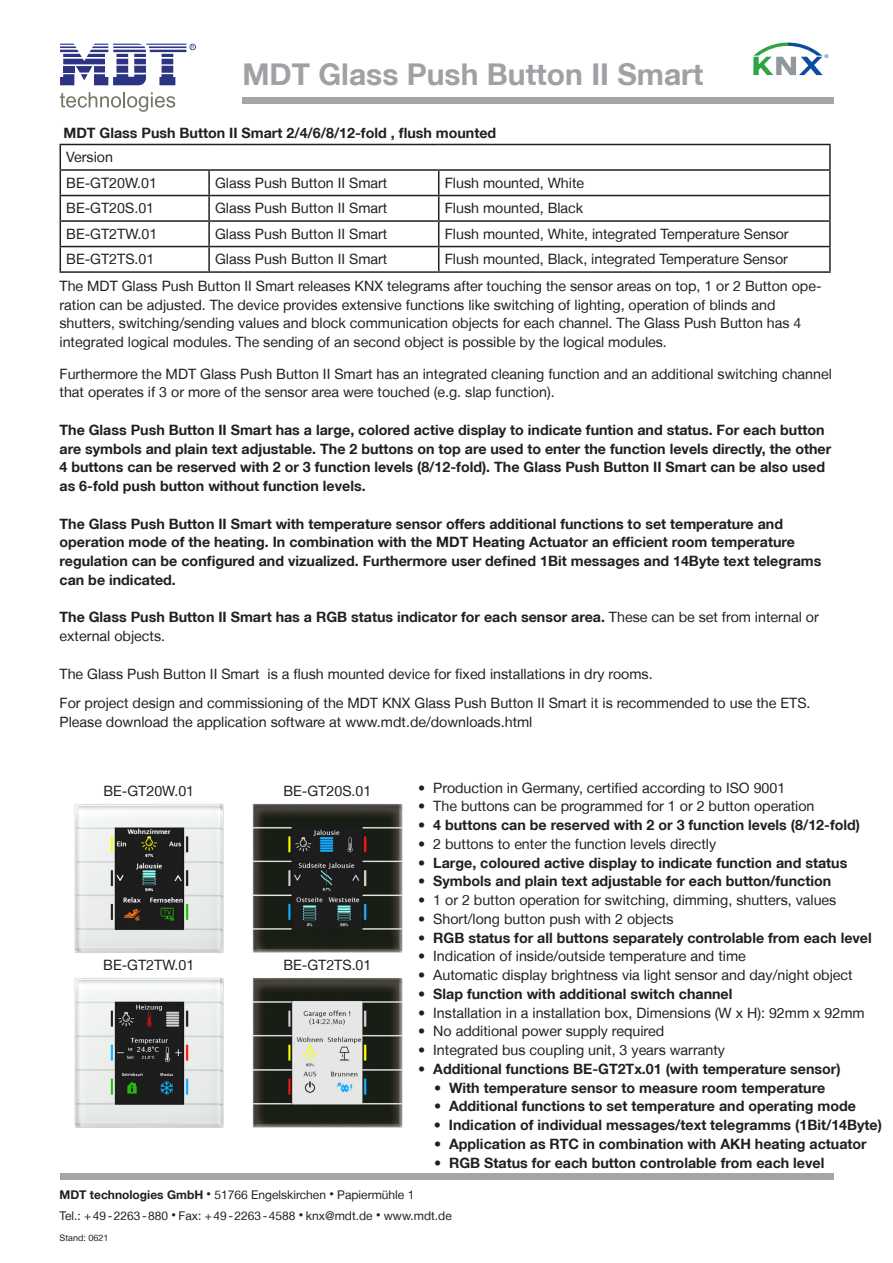
<style>
.page{position:relative;width:893px;height:1263px;background:#fff}
.page>*{position:absolute;margin:0;border:0;box-sizing:border-box;transform-origin:0 0}
.t1{font:700 30px "Helvetica Neue LT";color:#a0a1a5}
.td-data{font:14.25px/18.8px "Helvetica Neue LT";color:#231f20}
.t2{font:700 14.25px/18.8px "Helvetica Neue LT";color:#231f20}
.t3{font:12px/21px "Helvetica Neue LT";color:#231f20}
.t4{font:9px "Helvetica Neue LT";color:#231f20}
.t5{font:5.1px "Arial";color:#0d4da1}
.s1{font-weight:400}
.s2{font-weight:700}
.s3{font-size:9px}
</style>
<div class="page">
<svg style="left:61px;top:145px;width:768px;height:126px"></svg>
<hr style="left:60px;top:144px;width:149px;height:1px;background:#231f20">
<hr style="left:209px;top:144px;width:230px;height:1px;background:#231f20">
<hr style="left:439px;top:144px;width:392px;height:1px;background:#231f20">
<hr style="left:829px;top:145px;width:2px;height:24px;background:#231f20">
<hr style="left:60px;top:169px;width:149px;height:2px;background:#231f20">
<hr style="left:209px;top:169px;width:230px;height:2px;background:#231f20">
<hr style="left:208px;top:171px;width:2px;height:24px;background:#231f20">
<hr style="left:439px;top:169px;width:392px;height:2px;background:#231f20">
<hr style="left:829px;top:171px;width:2px;height:24px;background:#231f20">
<hr style="left:60px;top:195px;width:149px;height:1px;background:#231f20">
<hr style="left:209px;top:195px;width:230px;height:1px;background:#231f20">
<hr style="left:208px;top:196px;width:2px;height:24px;background:#231f20">
<hr style="left:439px;top:195px;width:392px;height:1px;background:#231f20">
<hr style="left:829px;top:196px;width:2px;height:24px;background:#231f20">
<hr style="left:60px;top:220px;width:149px;height:2px;background:#231f20">
<hr style="left:209px;top:220px;width:230px;height:2px;background:#231f20">
<hr style="left:208px;top:222px;width:2px;height:24px;background:#231f20">
<hr style="left:439px;top:220px;width:392px;height:2px;background:#231f20">
<hr style="left:829px;top:222px;width:2px;height:24px;background:#231f20">
<hr style="left:60px;top:246px;width:149px;height:1px;background:#231f20">
<svg style="left:60px;top:145px;width:1px;height:126px"></svg>
<hr style="left:209px;top:246px;width:230px;height:1px;background:#231f20">
<hr style="left:208px;top:247px;width:2px;height:24px;background:#231f20">
<hr style="left:439px;top:246px;width:392px;height:1px;background:#231f20">
<svg style="left:438px;top:171px;width:1px;height:100px"></svg>
<hr style="left:829px;top:247px;width:2px;height:24px;background:#231f20">
<hr style="left:60px;top:271px;width:149px;height:2px;background:#231f20">
<hr style="left:209px;top:271px;width:230px;height:2px;background:#231f20">
<hr style="left:439px;top:271px;width:392px;height:2px;background:#231f20">
<img style="left:74px;top:804px;width:150px;height:149px">
<img style="left:252px;top:804px;width:151px;height:149px">
<img style="left:74px;top:978px;width:150px;height:150px">
<img style="left:252px;top:978px;width:151px;height:150px">
<div style="left:60px;top:1174px;width:773px;height:6px;background:#a4a5a9"></div>
<svg style="left:60px;top:44px;width:136px;height:41px"></svg>
<svg style="left:60px;top:92px;width:115px;height:20px"></svg>
<div style="left:242px;top:98px;width:591px;height:6px;background:#a4a5a9"></div>
<svg style="left:753px;top:43px;width:70px;height:32px"></svg>
<p class="t1" style="left:242px;top:56px;width:463px">MDT Glass Push Button II Smart</p>
<p class="t5" style="left:825px;top:53px;width:5px">®</p>
<p class="t2" style="left:63px;top:123px;width:434px">MDT Glass Push Button II Smart 2/4/6/8/12-fold , flush mounted</p>
<p class="td-data" style="left:66px;top:148px;width:48px">Version</p>
<p class="td-data" style="left:66px;top:173px;width:92px">BE-GT20W.01</p>
<p class="td-data" style="left:215px;top:173px;width:174px">Glass Push Button II Smart</p>
<p class="td-data" style="left:445px;top:173px;width:141px">Flush mounted, White</p>
<p class="td-data" style="left:66px;top:199px;width:89px">BE-GT20S.01</p>
<p class="td-data" style="left:215px;top:199px;width:174px">Glass Push Button II Smart</p>
<p class="td-data" style="left:445px;top:199px;width:140px">Flush mounted, Black</p>
<p class="td-data" style="left:66px;top:224px;width:93px">BE-GT2TW.01</p>
<p class="td-data" style="left:215px;top:224px;width:174px">Glass Push Button II Smart</p>
<p class="td-data" style="left:445px;top:224px;width:345px">Flush mounted, White, integrated Temperature Sensor</p>
<p class="td-data" style="left:66px;top:250px;width:90px">BE-GT2TS.01</p>
<p class="td-data" style="left:215px;top:250px;width:174px">Glass Push Button II Smart</p>
<p class="td-data" style="left:445px;top:250px;width:345px">Flush mounted, Black, integrated Temperature Sensor</p>
<p class="td-data" style="left:60px;top:276px;width:764px">The MDT Glass Push Button II Smart releases KNX telegrams after touching the sensor areas on top, 1 or 2 Button ope&shy;ration can be adjusted. The device provides extensive functions like switching of lighting, operation of blinds and shutters, switching/sending values and block communication objects for each channel. The Glass Push Button has 4 integrated logical modules. The sending of an second object is possible by the logical modules.</p>
<p class="td-data" style="left:60px;top:364px;width:774px">Furthermore the MDT Glass Push Button II Smart has an integrated cleaning function and an additional switching channel that operates if 3 or more of the sensor area were touched (e.g. slap function).</p>
<p class="t2" style="left:60px;top:420px;width:773px">The Glass Push Button II Smart has a large, colored active display to indicate funtion and status. For each button are symbols and plain text adjustable. The 2 buttons on top are used to enter the function levels directly, the other 4 buttons can be reserved with 2 or 3 function levels (8/12-fold). The Glass Push Button II Smart can be also used as 6-fold push button without function levels.</p>
<p class="t2" style="left:60px;top:514px;width:763px">The Glass Push Button II Smart with temperature sensor offers additional functions to set temperature and operation mode of the heating. In combination with the MDT Heating Actuator an efficient room temperature regulation can be configured and vizualized. Furthermore user defined 1Bit messages and 14Byte text telegrams can be indicated.</p>
<p class="t2" style="left:60px;top:608px;width:761px">The Glass Push Button II Smart has a RGB status indicator for each sensor area. <span class="s1">These can be set from internal or external objects.</span></p>
<p class="td-data" style="left:60px;top:664px;width:595px">The Glass Push Button II Smart is a flush mounted device for fixed installations in dry rooms.</p>
<p class="td-data" style="left:60px;top:693px;width:752px">For project design and commissioning of the MDT KNX Glass Push Button II Smart it is recommended to use the ETS.<br>Please download the application software at www.mdt.de/downloads.html</p>
<p class="td-data" style="left:418px;top:778px;width:369px">• Production in Germany, certified according to ISO 9001</p>
<p class="td-data" style="left:418px;top:797px;width:398px">• The buttons can be programmed for 1 or 2 button operation</p>
<p class="t2" style="left:418px;top:815px;width:443px"><span class="s1">•</span> 4 buttons can be reserved with 2 or 3 function levels (8/12-fold)</p>
<p class="td-data" style="left:418px;top:834px;width:300px">• 2 buttons to enter the function levels directly</p>
<p class="t2" style="left:418px;top:853px;width:431px">• Large, coloured active display to indicate function and status</p>
<p class="t2" style="left:418px;top:872px;width:414px">• Symbols and plain text adjustable for each button/function</p>
<p class="td-data" style="left:418px;top:890px;width:420px">• 1 or 2 button operation for switching, dimming, shutters, values</p>
<p class="td-data" style="left:418px;top:909px;width:257px">• Short/long button push with 2 objects</p>
<p class="t2" style="left:418px;top:928px;width:455px">• RGB status for all buttons separately controlable from each level</p>
<p class="td-data" style="left:418px;top:947px;width:329px">• Indication of inside/outside temperature and time</p>
<p class="td-data" style="left:418px;top:965px;width:436px">• Automatic display brightness via light sensor and day/night object</p>
<p class="t2" style="left:418px;top:984px;width:316px">• Slap function with additional switch channel</p>
<p class="td-data" style="left:418px;top:1003px;width:448px">• Installation in a installation box, Dimensions (W x H): 92mm x 92mm</p>
<p class="td-data" style="left:418px;top:1022px;width:247px">• No additional power supply required</p>
<p class="td-data" style="left:418px;top:1040px;width:308px">• Integrated bus coupling unit, 3 years warranty</p>
<p class="t2" style="left:418px;top:1059px;width:424px">• Additional functions BE-GT2Tx.01 (with temperature sensor)</p>
<p class="t2" style="left:434px;top:1078px;width:393px">• With temperature sensor to measure room temperature</p>
<p class="t2" style="left:434px;top:1097px;width:423px">• Additional functions to set temperature and operating mode</p>
<p class="t2" style="left:434px;top:1115px;width:450px"><span class="s1">•</span> Indication of individual messages/text telegramms (1Bit/14Byte)</p>
<p class="t2" style="left:434px;top:1134px;width:434px">• Application as RTC in combination with AKH heating actuator</p>
<p class="t2" style="left:434px;top:1153px;width:392px">• RGB Status for each button controlable from each level</p>
<p class="t3" style="left:60px;top:1183px;width:394px"><span class="s2">MDT technologies GmbH</span> <span class="s3">•</span> 51766 Engelskirchen <span class="s3">•</span> Papiermühle 1<br>Tel.: +49-2263-880 <span class="s3">•</span> Fax: +49-2263-4588 <span class="s3">•</span> knx@mdt.de <span class="s3">•</span> www.mdt.de</p>
<p class="t4" style="left:60px;top:1232px;width:50px">Stand: 0621</p>
<p class="td-data" style="left:103px;top:781px;width:92px">BE-GT20W.01</p>
<p class="td-data" style="left:283px;top:781px;width:89px">BE-GT20S.01</p>
<p class="td-data" style="left:103px;top:956px;width:93px">BE-GT2TW.01</p>
<p class="td-data" style="left:283px;top:956px;width:90px">BE-GT2TS.01</p>
</div>
